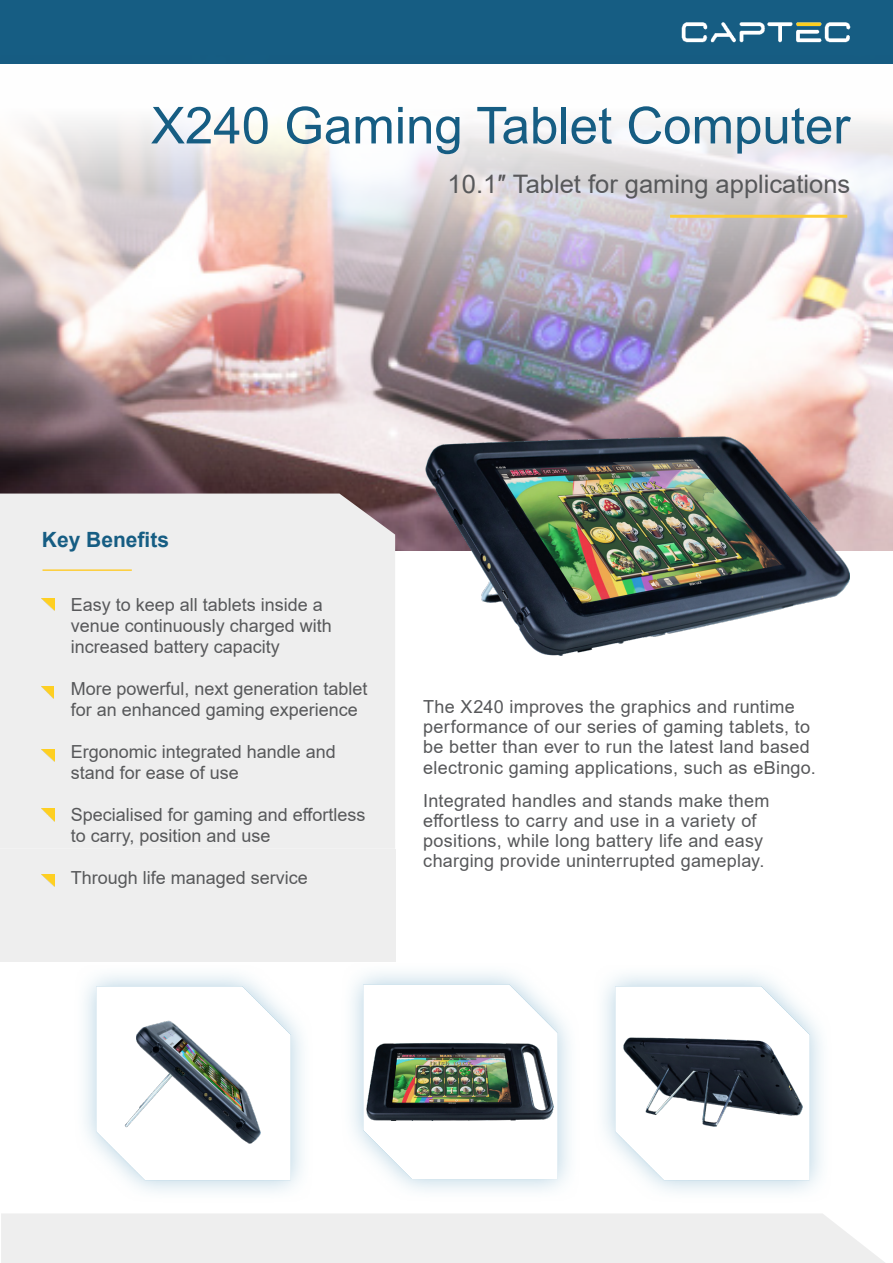
<style>
.page{position:relative;width:893px;height:1263px;background:#fff}
.page>*{position:absolute;margin:0;border:0;box-sizing:border-box;transform-origin:0 0}
.t1{font:51px "Arial";color:#165d83}
.t2{font:25.5px "Arial";color:#57585a}
.t3{font:700 21px "Arial";color:#165d83}
.Text{font:18px/20.2px "Arial";letter-spacing:.005em;color:#57585a}
</style>
<div class="page">
<div style="left:0;top:0;width:893px;height:64px;background:#165d83"></div>
<img style="left:681px;top:22px;width:170px;height:21px">
<div style="left:1px;top:1214px;width:884px;height:49px;background:#eee"></div>
<img style="left:0;top:121px;width:893px;height:430px">
<hr style="left:670px;top:215px;width:177px;height:3px;background:#fecd33">
<div style="left:0;top:493px;width:395px;height:356px;background:#eee"></div>
<div style="left:0;top:849px;width:395px;height:112px;background:#eee"></div>
<hr style="left:43px;top:569px;width:89px;height:2px;background:#fecd33">
<img style="left:334px;top:959px;width:487px;height:233px">
<img style="left:68px;top:961px;width:252px;height:231px">
<svg style="left:42px;top:598px;width:12px;height:12px"></svg>
<svg style="left:41px;top:686px;width:13px;height:13px"></svg>
<svg style="left:42px;top:749px;width:12px;height:12px"></svg>
<svg style="left:42px;top:809px;width:12px;height:12px"></svg>
<svg style="left:42px;top:874px;width:12px;height:12px"></svg>
<img style="left:424px;top:435px;width:425px;height:220px">
<img style="left:125px;top:1020px;width:136px;height:126px">
<img style="left:367px;top:1042px;width:186px;height:79px">
<img style="left:623px;top:1037px;width:179px;height:89px">
<p class="t1" style="left:151px;top:90px;width:701px">X240 Gaming Tablet Computer</p>
<p class="t2" style="left:448px;top:166px;width:404px">10.1″ Tablet for gaming applications</p>
<p class="t3" style="left:42px;top:525px;width:129px">Key Benefits</p>
<p class="Text" style="left:71px;top:594px;width:263px;line-height:21px">Easy to keep all tablets inside a venue continuously charged with increased battery capacity</p>
<p class="Text" style="left:71px;top:678px;width:298px;line-height:21px">More powerful, next generation tablet for an enhanced gaming experience</p>
<p class="Text" style="left:71px;top:741px;width:267px;line-height:21px">Ergonomic integrated handle and stand for ease of use</p>
<p class="Text" style="left:71px;top:804px;width:296px;line-height:21px">Specialised for gaming and effortless to carry, position and use</p>
<p class="Text" style="left:71px;top:868px;width:239px">Through life managed service</p>
<p class="Text" style="left:423px;top:696px;width:394px">The X240 improves the graphics and runtime performance of our series of gaming tablets, to be better than ever to run the latest land based electronic gaming applications, such as eBingo.</p>
<p class="Text" style="left:423px;top:790px;width:348px">Integrated handles and stands make them effortless to carry and use in a variety of positions, while long battery life and easy charging provide uninterrupted gameplay.</p>
</div>
